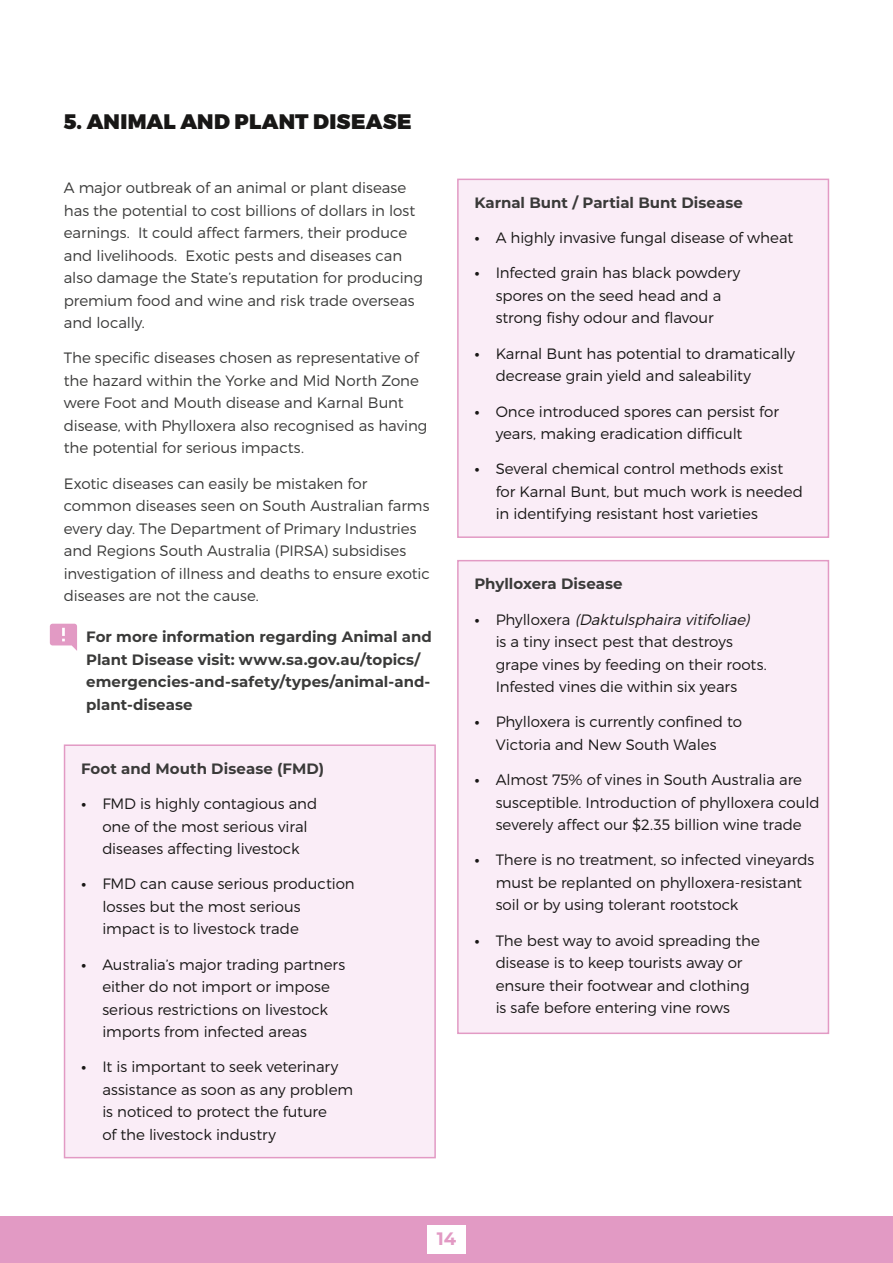
<style>
.page{position:relative;width:893px;height:1263px;background:#fff}
.page>*{position:absolute;margin:0;border:0;box-sizing:border-box;transform-origin:0 0}
.t1{font:900 21px "Montserrat";letter-spacing:.01em;color:#181716}
.t2{font:700 18px "Montserrat";color:#e29ac4}
.t3{font:300 15px/22.5px "Montserrat";letter-spacing:-.005em;color:#181716}
.t4{font:300 15px/22.5px "Montserrat";letter-spacing:-.005em;color:#3a3a39}
.t5{font:700 15px/22.5px "Montserrat";color:#3a3a39}
.s1{font-weight:700}
.s2{font-style:italic}
</style>
<div class="page">
<div style="left:0;top:1217px;width:893px;height:46px;background:#e29ac4"></div>
<div style="left:427px;top:1226px;width:39px;height:28px;background:#fff"></div>
<div style="left:64px;top:744px;width:372px;height:414px;background:#faedf7;border:2px solid #e29ac4"></div>
<div style="left:457px;top:179px;width:372px;height:359px;background:#faedf7;border:2px solid #e29ac4"></div>
<div style="left:457px;top:560px;width:372px;height:474px;background:#faedf7;border:2px solid #e29ac4"></div>
<svg style="left:50px;top:624px;width:27px;height:27px"></svg>
<h1 class="t1" style="left:64px;top:109px;width:349px">5. ANIMAL AND PLANT DISEASE</h1>
<p class="t4" style="left:64px;top:176px;width:361px">A major outbreak of an animal or plant disease has the potential to cost billions of dollars in lost earnings. It could affect farmers, their produce and livelihoods. Exotic pests and diseases can also damage the State’s reputation for producing premium food and wine and risk trade overseas and locally.</p>
<p class="t4" style="left:64px;top:347px;width:365px">The specific diseases chosen as representative of the hazard within the Yorke and Mid North Zone were Foot and Mouth disease and Karnal Bunt disease, with Phylloxera also recognised as having the potential for serious impacts.</p>
<p class="t4" style="left:64px;top:472px;width:368px">Exotic diseases can easily be mistaken for common diseases seen on South Australian farms every day. The Department of Primary Industries and Regions South Australia (PIRSA) subsidises investigation of illness and deaths to ensure exotic diseases are not the cause.</p>
<p class="t5" style="left:86px;top:625px;width:347px">For more information regarding Animal and Plant Disease visit: www.sa.gov.au/topics/ emergencies-and-safety/types/animal-and&shy;plant-disease</p>
<p class="t5" style="left:81px;top:756px;width:245px">Foot and Mouth Disease (FMD)</p>
<p class="t3" style="left:102px;top:792px;width:217px;text-indent:-21px"><span class="s1">•</span> FMD is highly contagious and one of the most serious viral diseases affecting livestock</p>
<p class="t3" style="left:102px;top:872px;width:254px;text-indent:-21px"><span class="s1">•</span> FMD can cause serious production losses but the most serious impact is to livestock trade</p>
<p class="t3" style="left:102px;top:953px;width:244px;text-indent:-21px"><span class="s1">•</span> Australia’s major trading partners either do not import or impose serious restrictions on livestock imports from infected areas</p>
<p class="t3" style="left:102px;top:1055px;width:252px;text-indent:-21px"><span class="s1">•</span> It is important to seek veterinary assistance as soon as any problem is noticed to protect the future<br>of the livestock industry</p>
<p class="t5" style="left:474px;top:191px;width:270px">Karnal Bunt / Partial Bunt Disease</p>
<p class="t3" style="left:474px;top:226px;width:320px"><span class="s1">•</span> A highly invasive fungal disease of wheat</p>
<p class="t3" style="left:474px;top:262px;width:268px;text-align:center"><span class="s1">•</span> Infected grain has black powdery spores on the seed head and a strong fishy odour and flavour</p>
<p class="t3" style="left:496px;top:342px;width:301px;text-indent:-21px"><span class="s1">•</span> Karnal Bunt has potential to dramatically decrease grain yield and saleability</p>
<p class="t3" style="left:496px;top:400px;width:285px;text-indent:-21px"><span class="s1">•</span> Once introduced spores can persist for years, making eradication difficult</p>
<p class="t3" style="left:496px;top:457px;width:309px;text-indent:-21px"><span class="s1">•</span> Several chemical control methods exist for Karnal Bunt, but much work is needed in identifying resistant host varieties</p>
<p class="t5" style="left:474px;top:572px;width:150px">Phylloxera Disease</p>
<p class="t3" style="left:496px;top:608px;width:273px;text-indent:-21px"><span class="s1">•</span> P h y l l o x e r a <span class="s2">(Daktulsphaira vitifoliae) </span>is a tiny insect pest that destroys grape vines by feeding on their roots.<br>Infested vines die within six years</p>
<p class="t3" style="left:474px;top:710px;width:269px;text-align:center"><span class="s1">•</span> Phylloxera is currently confined to<br>Victoria and New South Wales</p>
<p class="t3" style="left:496px;top:768px;width:326px;text-indent:-21px"><span class="s1">•</span> Almost 75% of vines in South Australia are susceptible. Introduction of phylloxera could severely affect our $2.35 billion wine trade</p>
<p class="t3" style="left:496px;top:848px;width:320px;text-indent:-21px"><span class="s1">•</span> There is no treatment, so infected vineyards must be replanted on phylloxera-resistant soil or by using tolerant rootstock</p>
<p class="t3" style="left:496px;top:929px;width:266px;text-indent:-21px"><span class="s1">•</span> The best way to avoid spreading the disease is to keep tourists away or ensure their footwear and clothing is safe before entering vine rows</p>
<p class="t2" style="left:437px;top:1225px;width:21px">14</p>
</div>
